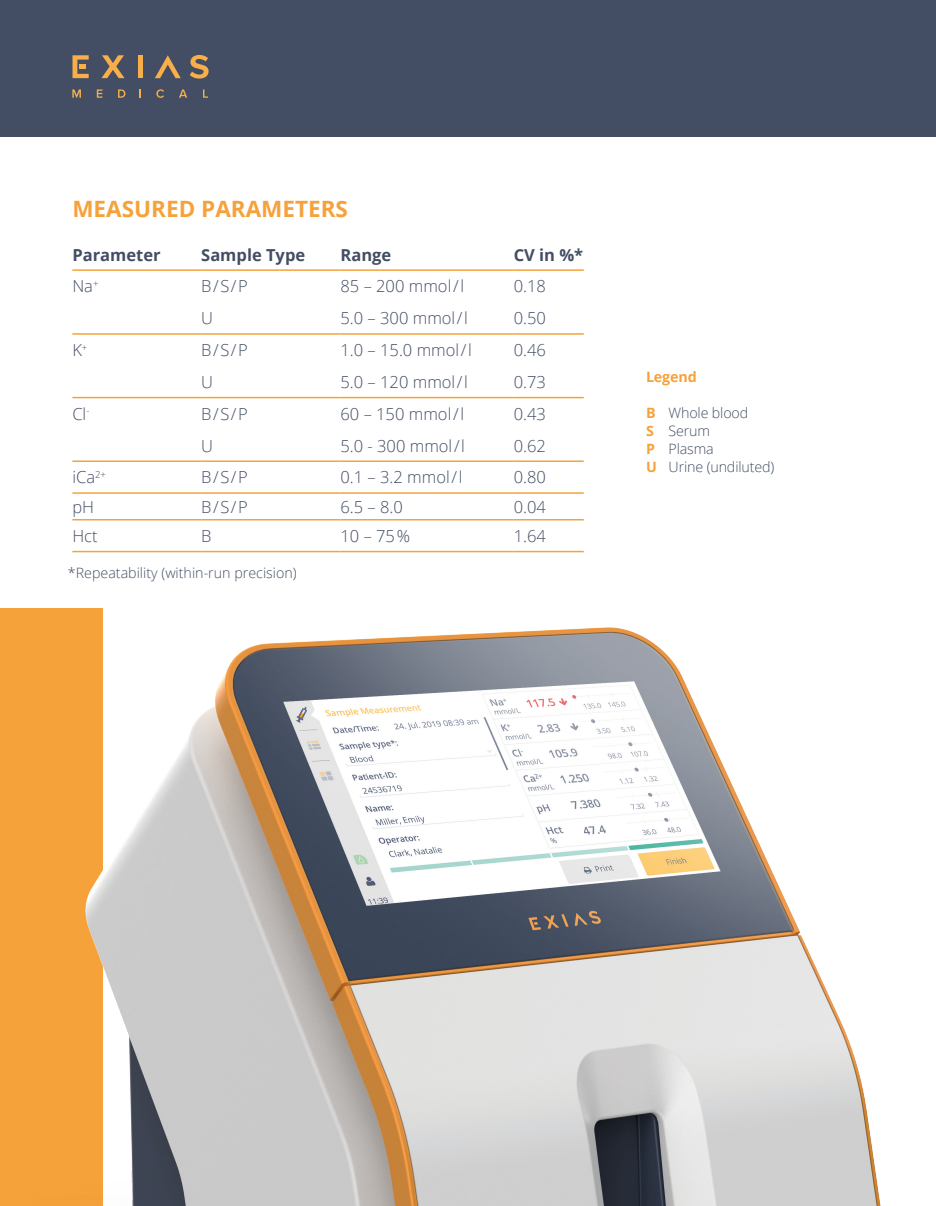
<style>
.page{position:relative;width:936px;height:1206px;background:#fff}
.page>*{position:absolute;margin:0;border:0;box-sizing:border-box;transform-origin:0 0}
.t1{font:700 22.5px "Open Sans";color:#f6a23b}
.t2{font:300 16.5px "Open Sans";color:#434e64}
.t3{font:700 16.5px "Open Sans";color:#434e64}
.t4{font:300 16.5px "Open Sans";color:#414d62}
.t5{font:300 14.25px "Open Sans";letter-spacing:-.01em;color:#434e64}
.t6{font:700 14.25px "Open Sans";letter-spacing:-.01em;color:#f6a23b}
.s1{font-weight:700;color:#f6a23b}
</style>
<div class="page">
<div style="left:0;top:0;width:935px;height:136px;background:#434e64"></div>
<svg style="left:72px;top:89px;width:9px;height:9px"></svg>
<svg style="left:97px;top:89px;width:5px;height:9px"></svg>
<svg style="left:118px;top:89px;width:7px;height:9px"></svg>
<svg style="left:139px;top:89px;width:2px;height:9px"></svg>
<svg style="left:156px;top:89px;width:8px;height:9px"></svg>
<svg style="left:179px;top:89px;width:8px;height:9px"></svg>
<svg style="left:203px;top:89px;width:5px;height:9px"></svg>
<svg style="left:101px;top:55px;width:23px;height:23px"></svg>
<div style="left:138px;top:55px;width:5px;height:23px;background:#f8af49"></div>
<svg style="left:190px;top:55px;width:18px;height:23px"></svg>
<svg style="left:155px;top:55px;width:26px;height:23px"></svg>
<svg style="left:72px;top:55px;width:17px;height:23px"></svg>
<img style="left:1px;top:608px;width:880px;height:597px">
<hr style="left:72px;top:550px;width:129px;height:2px;background:#f6a23b">
<hr style="left:201px;top:550px;width:139px;height:2px;background:#f6a23b">
<hr style="left:340px;top:550px;width:173px;height:2px;background:#f6a23b">
<hr style="left:513px;top:550px;width:70px;height:2px;background:#f6a23b">
<hr style="left:72px;top:460px;width:129px;height:2px;background:#f6a23b">
<hr style="left:201px;top:460px;width:139px;height:2px;background:#f6a23b">
<hr style="left:340px;top:460px;width:173px;height:2px;background:#f6a23b">
<hr style="left:513px;top:460px;width:70px;height:2px;background:#f6a23b">
<hr style="left:72px;top:492px;width:129px;height:1px;background:#f6a23b">
<hr style="left:201px;top:492px;width:139px;height:1px;background:#f6a23b">
<hr style="left:340px;top:492px;width:173px;height:1px;background:#f6a23b">
<hr style="left:513px;top:492px;width:70px;height:1px;background:#f6a23b">
<hr style="left:72px;top:519px;width:129px;height:1px;background:#f6a23b">
<hr style="left:201px;top:519px;width:139px;height:1px;background:#f6a23b">
<hr style="left:340px;top:519px;width:173px;height:1px;background:#f6a23b">
<hr style="left:513px;top:519px;width:70px;height:1px;background:#f6a23b">
<hr style="left:72px;top:269px;width:129px;height:2px;background:#f6a23b">
<hr style="left:201px;top:269px;width:139px;height:2px;background:#f6a23b">
<hr style="left:340px;top:269px;width:173px;height:2px;background:#f6a23b">
<hr style="left:513px;top:269px;width:70px;height:2px;background:#f6a23b">
<hr style="left:72px;top:333px;width:129px;height:1px;background:#f6a23b">
<hr style="left:201px;top:333px;width:139px;height:1px;background:#f6a23b">
<hr style="left:340px;top:333px;width:173px;height:1px;background:#f6a23b">
<hr style="left:513px;top:333px;width:70px;height:1px;background:#f6a23b">
<hr style="left:72px;top:397px;width:129px;height:1px;background:#f6a23b">
<hr style="left:201px;top:397px;width:139px;height:1px;background:#f6a23b">
<hr style="left:340px;top:397px;width:173px;height:1px;background:#f6a23b">
<hr style="left:513px;top:397px;width:70px;height:1px;background:#f6a23b">
<p class="t1" style="left:72px;top:193px;width:277px">MEASURED PARAMETERS</p>
<p class="t3" style="left:72px;top:243px;width:90px">Parameter</p>
<p class="t3" style="left:201px;top:243px;width:105px">Sample Type</p>
<p class="t3" style="left:340px;top:243px;width:52px">Range</p>
<p class="t3" style="left:513px;top:243px;width:71px">CV in %*</p>
<p class="t2" style="left:72px;top:275px;width:28px">Na<sup>+</sup></p>
<p class="t2" style="left:201px;top:275px;width:48px">B/S/P</p>
<p class="t2" style="left:340px;top:275px;width:125px">85 – 200 mmol / l</p>
<p class="t2" style="left:513px;top:275px;width:34px">0.18</p>
<p class="t2" style="left:201px;top:307px;width:13px">U</p>
<p class="t2" style="left:340px;top:307px;width:129px">5.0 – 300 mmol / l</p>
<p class="t2" style="left:513px;top:307px;width:34px">0.50</p>
<p class="t4" style="left:72px;top:339px;width:17px">K<sup>+</sup></p>
<p class="t2" style="left:201px;top:339px;width:48px">B/S/P</p>
<p class="t2" style="left:340px;top:339px;width:133px">1.0 – 15.0 mmol / l</p>
<p class="t2" style="left:513px;top:339px;width:34px">0.46</p>
<p class="t2" style="left:201px;top:370px;width:13px">U</p>
<p class="t2" style="left:340px;top:370px;width:129px">5.0 – 120 mmol / l</p>
<p class="t2" style="left:513px;top:370px;width:34px">0.73</p>
<p class="t2" style="left:72px;top:402px;width:19px">Cl<sup>-</sup></p>
<p class="t2" style="left:201px;top:402px;width:48px">B/S/P</p>
<p class="t2" style="left:340px;top:402px;width:125px">60 – 150 mmol / l</p>
<p class="t2" style="left:513px;top:402px;width:34px">0.43</p>
<p class="t2" style="left:201px;top:434px;width:13px">U</p>
<p class="t2" style="left:340px;top:434px;width:126px">5.0 - 300 mmol / l</p>
<p class="t2" style="left:513px;top:434px;width:34px">0.62</p>
<p class="t2" style="left:72px;top:466px;width:35px">iCa<sup>2+</sup></p>
<p class="t2" style="left:201px;top:466px;width:48px">B/S/P</p>
<p class="t2" style="left:340px;top:466px;width:123px">0.1 – 3.2 mmol / l</p>
<p class="t2" style="left:513px;top:466px;width:34px">0.80</p>
<p class="t2" style="left:72px;top:495px;width:23px">pH</p>
<p class="t2" style="left:201px;top:495px;width:48px">B/S/P</p>
<p class="t2" style="left:340px;top:495px;width:64px">6.5 – 8.0</p>
<p class="t2" style="left:513px;top:495px;width:34px">0.04</p>
<p class="t2" style="left:72px;top:524px;width:27px">Hct</p>
<p class="t2" style="left:201px;top:524px;width:12px">B</p>
<p class="t2" style="left:340px;top:524px;width:71px">10 – 75 %</p>
<p class="t2" style="left:513px;top:524px;width:34px">1.64</p>
<p class="t5" style="left:68px;top:563px;width:230px">*Repeatability (within-run precision)</p>
<p class="t6" style="left:645px;top:367px;width:52px">Legend</p>
<p class="t5" style="left:645px;top:403px;width:104px"><span class="s1">B</span> Whole blood</p>
<p class="t5" style="left:645px;top:421px;width:66px"><span class="s1">S</span> Serum</p>
<p class="t5" style="left:645px;top:439px;width:69px"><span class="s1">P</span> Plasma</p>
<p class="t5" style="left:645px;top:457px;width:130px"><span class="s1">U</span> Urine (undiluted)</p>
</div>
